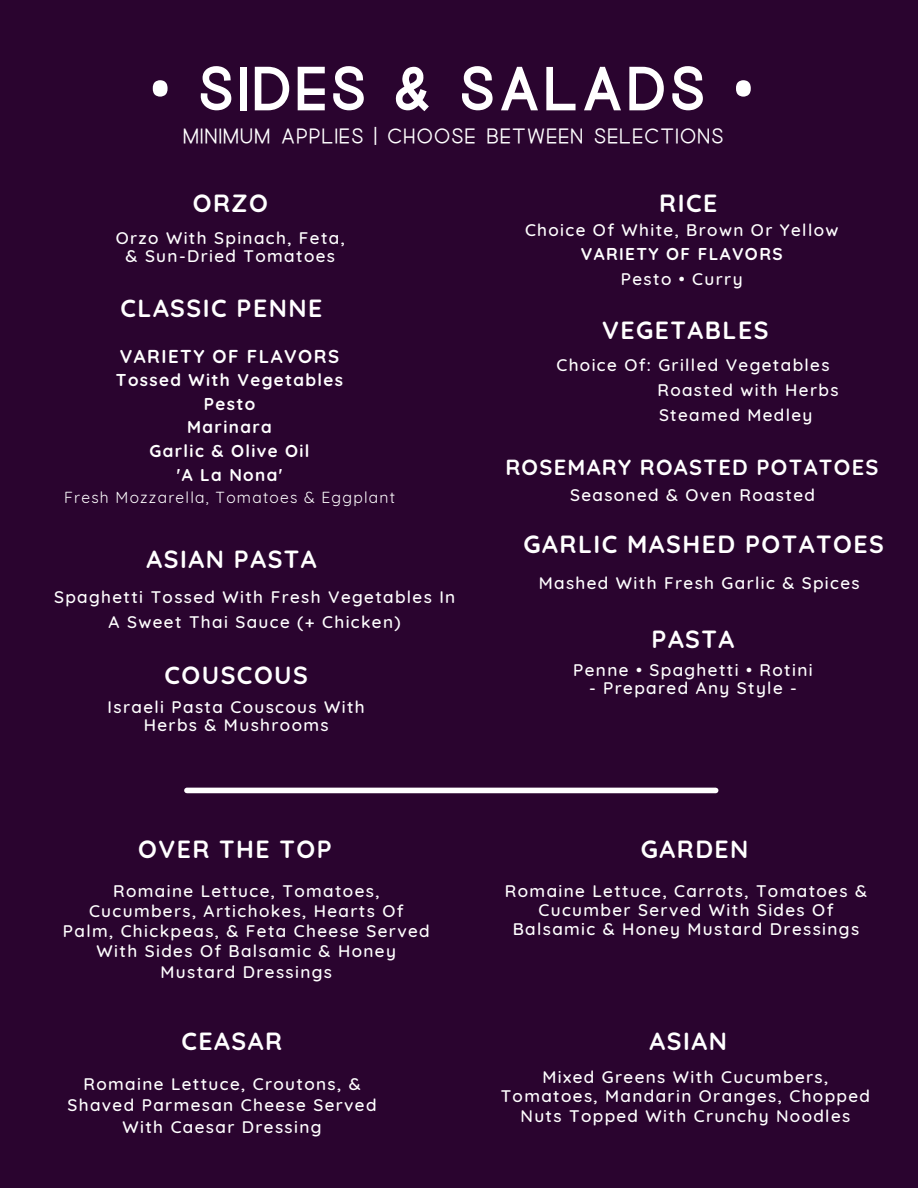
<style>
.page{position:relative;width:918px;height:1188px;background:#2a042f}
.page>*{position:absolute;margin:0;border:0;box-sizing:border-box;transform-origin:0 0}
.t1{font:700 52.8px "Quick";color:#fff}
.t2{font:700 24.75px "Quicksand";letter-spacing:.06em;color:#fff}
.t3{font:700 21.75px "Quicksand";letter-spacing:.06em;color:#fff}
.t4{font:19.35px "Quick";color:#fff}
.t5{font:700 18.6px "Quicksand";letter-spacing:.08em;color:#fff}
.t6{font:500 17.1px/19.2px "Quicksand";letter-spacing:.08em;color:#fff;text-align:center}
.t7{font:700 17.1px "Quicksand";letter-spacing:.08em;color:#fff}
.t8{font:15.6px "Quicksand";letter-spacing:.08em;color:#fff}
.s1{font-family:"Noto Sans"}
</style>
<div class="page">
<div style="left:187px;top:788px;width:529px;height:5px;background:#fff"></div>
<p class="t1" style="left:150px;top:68px;width:605px"><span class="s1">•</span> SIDES &amp; SALADS <span class="s1">•</span></p>
<p class="t4" style="left:183px;top:129px;width:543px">MINIMUM APPLIES | CHOOSE BETWEEN SELECTIONS</p>
<p class="t2" style="left:193px;top:188px;width:77px">ORZO</p>
<p class="t2" style="left:659px;top:188px;width:59px">RICE</p>
<p class="t6" style="left:116px;top:229px;width:231px;line-height:18px">Orzo With Spinach, Feta, &amp; Sun-Dried Tomatoes</p>
<p class="t6" style="left:525px;top:220px;width:315px">Choice Of White, Brown Or Yellow</p>
<p class="t7" style="left:581px;top:243px;width:203px">VARIETY OF FLAVORS</p>
<p class="t6" style="left:621px;top:269px;width:123px">Pesto • Curry</p>
<p class="t2" style="left:121px;top:292px;width:203px">CLASSIC PENNE</p>
<p class="t5" style="left:120px;top:344px;width:221px">VARIETY OF FLAVORS</p>
<p class="t7" style="left:116px;top:369px;width:229px">Tossed With Vegetables</p>
<p class="t7" style="left:204px;top:393px;width:53px">Pesto</p>
<p class="t7" style="left:187px;top:416px;width:86px">Marinara</p>
<p class="t7" style="left:150px;top:440px;width:162px">Garlic &amp; Olive Oil</p>
<p class="t7" style="left:177px;top:464px;width:107px">'A La Nona'</p>
<p class="t8" style="left:64px;top:488px;width:333px">Fresh Mozzarella, Tomatoes &amp; Eggplant</p>
<p class="t2" style="left:147px;top:543px;width:172px">ASIAN PASTA</p>
<p class="t6" style="left:54px;top:584px;width:403px;line-height:24.8px">Spaghetti Tossed With Fresh Vegetables In<br>A Sweet Thai Sauce (+ Chicken)</p>
<p class="t2" style="left:164px;top:659px;width:145px">COUSCOUS</p>
<p class="t6" style="left:108px;top:698px;width:259px;line-height:18px">Israeli Pasta Couscous With<br>Herbs &amp; Mushrooms</p>
<p class="t2" style="left:138px;top:833px;width:195px">OVER THE TOP</p>
<p class="t6" style="left:63px;top:880px;width:368px;line-height:20.2px">Romaine Lettuce, Tomatoes,<br>Cucumbers, Artichokes, Hearts Of<br>Palm, Chickpeas, &amp; Feta Cheese Served<br>With Sides Of Balsamic &amp; Honey<br>Mustard Dressings</p>
<p class="t2" style="left:181px;top:1026px;width:102px">CEASAR</p>
<p class="t6" style="left:67px;top:1073px;width:311px;line-height:21.3px">Romaine Lettuce, Croutons, &amp;<br>Shaved Parmesan Cheese Served<br>With Caesar Dressing</p>
<p class="t2" style="left:602px;top:314px;width:168px">VEGETABLES</p>
<p class="t6" style="left:556px;top:355px;width:275px">Choice Of: Grilled Vegetables</p>
<p class="t6" style="left:657px;top:380px;width:183px">Roasted with Herbs</p>
<p class="t6" style="left:659px;top:405px;width:155px">Steamed Medley</p>
<p class="t3" style="left:505px;top:453px;width:375px">ROSEMARY ROASTED POTATOES</p>
<p class="t6" style="left:570px;top:485px;width:246px">Seasoned &amp; Oven Roasted</p>
<p class="t2" style="left:524px;top:529px;width:362px">GARLIC MASHED POTATOES</p>
<p class="t6" style="left:539px;top:573px;width:322px">Mashed With Fresh Garlic &amp; Spices</p>
<p class="t2" style="left:652px;top:623px;width:84px">PASTA</p>
<p class="t6" style="left:573px;top:660px;width:241px">Penne • Spaghetti • Rotini</p>
<p class="t6" style="left:589px;top:678px;width:209px">- Prepared Any Style -</p>
<p class="t2" style="left:641px;top:833px;width:109px">GARDEN</p>
<p class="t6" style="left:505px;top:881px;width:364px">Romaine Lettuce, Carrots, Tomatoes &amp;<br>Cucumber Served With Sides Of<br>Balsamic &amp; Honey Mustard Dressings</p>
<p class="t2" style="left:650px;top:1026px;width:79px">ASIAN</p>
<p class="t6" style="left:501px;top:1067px;width:371px">Mixed Greens With Cucumbers,<br>Tomatoes, Mandarin Oranges, Chopped<br>Nuts Topped With Crunchy Noodles</p>
</div>
